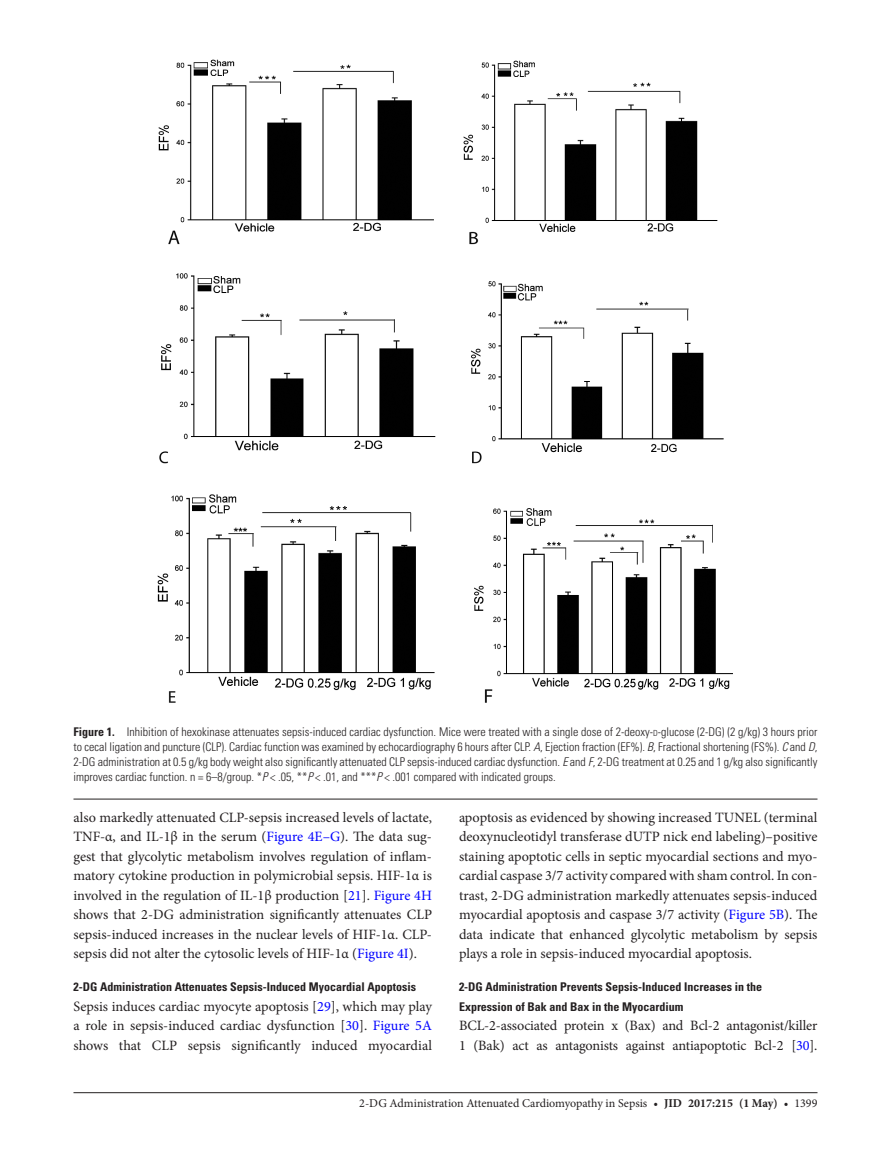
<style>
.page{position:relative;width:891px;height:1174px;background:#fff}
.page>*{position:absolute;margin:0;border:0;box-sizing:border-box;transform-origin:0 0}
.t1{font:14.25px/19.5px "Minion Pro";letter-spacing:-.005em;color:#231f20;text-align:justify}
.t2{font:300 condensed 12px/15px "Univers LT Std";color:#231f20;text-align:justify}
.t3{font:700 condensed 12px/19.5px "Univers LT Std";color:#231f20}
.t4{font:12px "Minion Pro";color:#231f20}
.s1{font-weight:700}
.s2{font-size:8.4px}
.s3{font-style:italic}
.s4{color:#00f}
</style>
<div class="page">
<hr style="left:73px;top:1092px;width:744px;height:1px;background:#231f20">
<hr style="left:73px;top:799px;width:744px;height:1px;background:#231f20">
<img style="left:158px;top:59px;width:575px;height:644px">
<p class="t2" style="left:73px;top:725px;width:746px"><span class="s1">Figure 1.</span> Inhibition of hexokinase attenuates sepsis-induced cardiac dysfunction. Mice were treated with a single dose of 2-deoxy-<span class="s2">d</span>-glucose (2-DG) (2 g/kg) 3 hours prior to cecal ligation and puncture (CLP). Cardiac function was examined by echocardiography 6 hours after CLP. <span class="s3">A</span>, Ejection fraction (EF%). <span class="s3">B</span>, Fractional shortening (FS%). <span class="s3">C</span> and <span class="s3">D</span>, 2-DG administration at 0.5 g/kg body weight also significantly attenuated CLP sepsis-induced cardiac dysfunction. <span class="s3">E</span> and <span class="s3">F</span>, 2-DG treatment at 0.25 and 1 g/kg also significantly improves cardiac function. n = 6–8/group. *<span class="s3">P</span> &lt; .05, **<span class="s3">P</span> &lt; .01, and ***<span class="s3">P</span> &lt; .001 compared with indicated groups.</p>
<p class="t1" style="left:73px;top:808px;width:360px">also markedly attenuated CLP-sepsis increased levels of lactate, TNF-α, and IL-1β in the serum (<span class="s4">Figure 4E–G</span>). The data sug&shy;gest that glycolytic metabolism involves regulation of inflam&shy;matory cytokine production in polymicrobial sepsis. HIF-1α is involved in the regulation of IL-1β production [<span class="s4">21</span>]. <span class="s4">Figure 4H </span>shows that 2-DG administration significantly attenuates CLP sepsis-induced increases in the nuclear levels of HIF-1α. CLP&shy;sepsis did not alter the cytosolic levels of HIF-1α (<span class="s4">Figure 4I</span>).</p>
<p class="t3" style="left:73px;top:977px;width:344px">2-DG Administration Attenuates Sepsis-Induced Myocardial Apoptosis</p>
<p class="t1" style="left:73px;top:997px;width:360px">Sepsis induces cardiac myocyte apoptosis [<span class="s4">29</span>], which may play a role in sepsis-induced cardiac dysfunction [<span class="s4">30</span>]. <span class="s4">Figure 5A </span>shows that CLP sepsis significantly induced myocardial</p>
<p class="t1" style="left:459px;top:808px;width:360px">apoptosis as evidenced by showing increased TUNEL (terminal deoxynucleotidyl transferase dUTP nick end labeling)–positive staining apoptotic cells in septic myocardial sections and myo&shy;cardial caspase 3/7 activity compared with sham control. In con&shy;trast, 2-DG administration markedly attenuates sepsis-induced myocardial apoptosis and caspase 3/7 activity (<span class="s4">Figure 5B</span>). The data indicate that enhanced glycolytic metabolism by sepsis plays a role in sepsis-induced myocardial apoptosis.</p>
<p class="t3" style="left:459px;top:977px;width:305px">2-DG Administration Prevents Sepsis-Induced Increases in the<br>Expression of Bak and Bax in the Myocardium</p>
<p class="t1" style="left:459px;top:1016px;width:360px">BCL-2-associated protein x (Bax) and Bcl-2 antagonist/killer<br>1 (Bak) act as antagonists against antiapoptotic Bcl-2 [<span class="s4">30</span>].</p>
<p class="t4" style="left:359px;top:1095px;width:460px">2-DG Administration Attenuated Cardiomyopathy in Sepsis • <span class="s1">JID 2017:215 (1 May)</span> • 1399</p>
</div>
